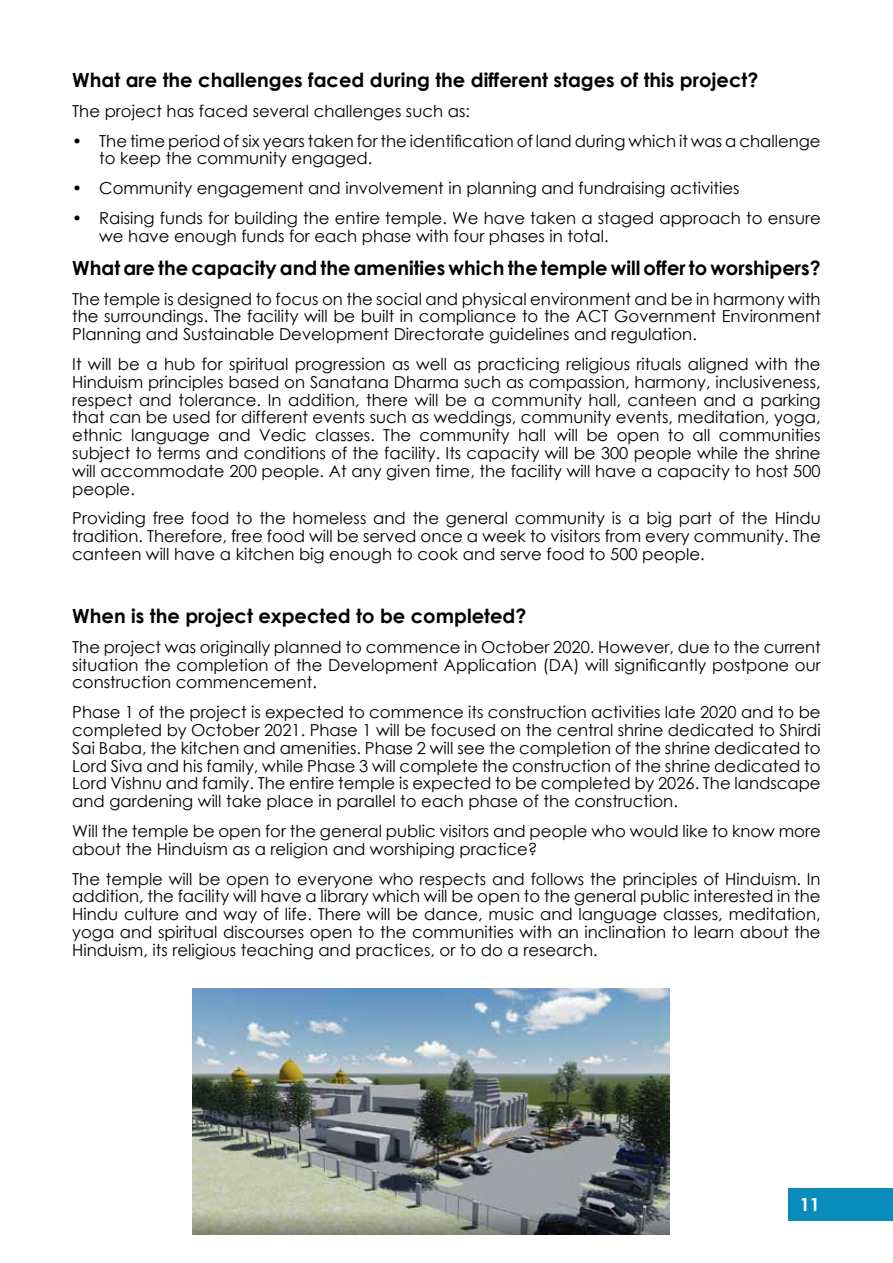
<style>
.page{position:relative;width:893px;height:1263px;background:#fff}
.page>*{position:absolute;margin:0;border:0;box-sizing:border-box;transform-origin:0 0}
.t1{font:700 19.5px "Century Gothic";color:#000}
.t2{font:700 18px "Century Gothic";color:#fff}
.t3{font:16.5px/17.9px "Century Gothic";color:#000;text-align:justify}
</style>
<div class="page">
<div style="left:788px;top:1188px;width:105px;height:33px;background:#0b8dbc"></div>
<img style="left:193px;top:989px;width:476px;height:245px">
<p class="t1" style="left:72px;top:65px;width:688px">What are the challenges faced during the different stages of this project?</p>
<p class="t3" style="left:72px;top:102px;width:399px">The project has faced several challenges such as:</p>
<p class="t3" style="left:99px;top:131px;width:723px;text-indent:-27px">• The time period of six years taken for the identification of land during which it was a challenge to keep the community engaged.</p>
<p class="t3" style="left:72px;top:179px;width:669px">• Community engagement and involvement in planning and fundraising activities</p>
<p class="t3" style="left:99px;top:209px;width:723px;text-indent:-27px">• Raising funds for building the entire temple. We have taken a staged approach to ensure we have enough funds for each phase with four phases in total.</p>
<p class="t1" style="left:72px;top:253px;width:750px">What are the capacity and the amenities which the temple will offer to worshipers?</p>
<p class="t3" style="left:72px;top:289px;width:750px">The temple is designed to focus on the social and physical environment and be in harmony with the surroundings. The facility will be built in compliance to the ACT Government Environment Planning and Sustainable Development Directorate guidelines and regulation.</p>
<p class="t3" style="left:72px;top:355px;width:750px">It will be a hub for spiritual progression as well as practicing religious rituals aligned with the Hinduism principles based on Sanatana Dharma such as compassion, harmony, inclusiveness, respect and tolerance. In addition, there will be a community hall, canteen and a parking that can be used for different events such as weddings, community events, meditation, yoga, ethnic language and Vedic classes. The community hall will be open to all communities subject to terms and conditions of the facility. Its capacity will be 300 people while the shrine will accommodate 200 people. At any given time, the facility will have a capacity to host 500 people.</p>
<p class="t3" style="left:72px;top:509px;width:750px">Providing free food to the homeless and the general community is a big part of the Hindu tradition. Therefore, free food will be served once a week to visitors from every community. The canteen will have a kitchen big enough to cook and serve food to 500 people.</p>
<p class="t1" style="left:72px;top:601px;width:455px">When is the project expected to be completed?</p>
<p class="t3" style="left:72px;top:638px;width:750px">The project was originally planned to commence in October 2020. However, due to the current situation the completion of the Development Application (DA) will significantly postpone our construction commencement.</p>
<p class="t3" style="left:72px;top:703px;width:750px">Phase 1 of the project is expected to commence its construction activities late 2020 and to be completed by October 2021. Phase 1 will be focused on the central shrine dedicated to Shirdi Sai Baba, the kitchen and amenities. Phase 2 will see the completion of the shrine dedicated to Lord Siva and his family, while Phase 3 will complete the construction of the shrine dedicated to Lord Vishnu and family. The entire temple is expected to be completed by 2026. The landscape and gardening will take place in parallel to each phase of the construction.</p>
<p class="t3" style="left:72px;top:822px;width:750px">Will the temple be open for the general public visitors and people who would like to know more about the Hinduism as a religion and worshiping practice?</p>
<p class="t3" style="left:72px;top:869px;width:750px">The temple will be open to everyone who respects and follows the principles of Hinduism. In addition, the facility will have a library which will be open to the general public interested in the Hindu culture and way of life. There will be dance, music and language classes, meditation, yoga and spiritual discourses open to the communities with an inclination to learn about the Hinduism, its religious teaching and practices, or to do a research.</p>
<p class="t2" style="left:800px;top:1191px;width:22px">11</p>
</div>
